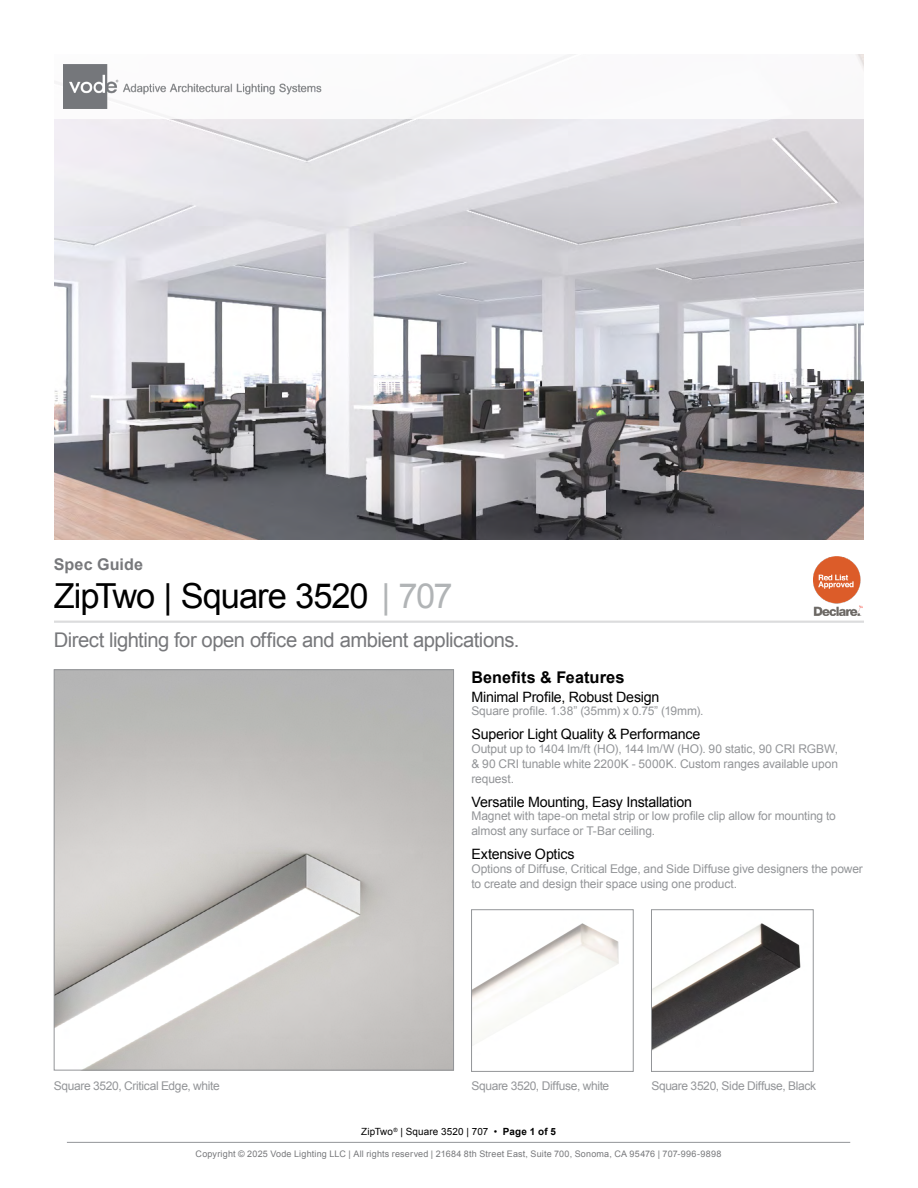
<style>
.page{position:relative;width:918px;height:1188px;background:#fff}
.page>*{position:absolute;margin:0;border:0;box-sizing:border-box;transform-origin:0 0}
.t1{font:34.5px "Arial";letter-spacing:-.03em;color:#000}
.t2{font:20.25px "Arial";letter-spacing:-.025em;color:#77787b}
.t3{font:700 16.2px "Arial";letter-spacing:.005em;color:#000}
.t4{font:700 16.2px "Arial";letter-spacing:.005em;color:#77787b}
.t5{font:14.25px "Arial";letter-spacing:-.015em;color:#000}
.t6{font:12px/15px "Arial";letter-spacing:-.01em;color:#939598}
.t7{font:12px "Arial";letter-spacing:-.03em;color:#939598}
.t8{font:9.9px "Arial";letter-spacing:.015em;color:#000}
.t9{font:9px "Arial";letter-spacing:.02em;color:#77787b}
.s1{color:#b1b4b6}
.s2{font-size:16.5px}
.s3{font-weight:700}
</style>
<div class="page">
<hr style="left:67px;top:1142px;width:783px;height:1px;background:#939598">
<hr style="left:54px;top:621px;width:810px;height:2px;background:#9d9fa2">
<img style="left:54px;top:119px;width:810px;height:421px">
<img style="left:56px;top:672px;width:396px;height:396px">
<img style="left:653px;top:923px;width:148px;height:127px">
<div style="left:651px;top:910px;width:162px;height:162px;border:1px solid #939598"></div>
<img style="left:473px;top:923px;width:146px;height:79px">
<div style="left:471px;top:910px;width:162px;height:162px;border:1px solid #939598"></div>
<img style="left:64px;top:64px;width:258px;height:44px">
<img style="left:814px;top:556px;width:48px;height:59px">
<h3 class="t4" style="left:54px;top:553px;width:91px">Spec Guide</h3>
<h1 class="t1" style="left:54px;top:574px;width:400px">ZipTwo | Square 3520 <span class="s1">| 707</span></h1>
<h2 class="t2" style="left:54px;top:626px;width:467px">Direct lighting for open office and ambient applications.</h2>
<p class="t7" style="left:54px;top:1078px;width:167px">Square 3520, Critical Edge, white</p>
<h3 class="t3" style="left:471px;top:666px;width:155px">Benefits &amp; Fea<span class="s2">tures</span></h3>
<p class="t5" style="left:471px;top:687px;width:190px">Minimal Profile, Robust Design</p>
<p class="t6" style="left:471px;top:704px;width:234px">Square profile. 1.38” (35mm) x 0.75” (19mm).</p>
<p class="t5" style="left:471px;top:725px;width:231px">Superior Light Quality &amp; Performance</p>
<p class="t6" style="left:471px;top:741px;width:368px;text-align:justify">Output up to 1404 lm/ft (HO), 144 lm/W (HO). 90 static, 90 CRI RGBW, &amp; 90 CRI tunable white 2200K - 5000K. Custom ranges available upon request.</p>
<p class="t5" style="left:471px;top:792px;width:222px">Versatile Mounting, Easy Installation</p>
<p class="t6" style="left:471px;top:809px;width:366px">Magnet with tape-on metal strip or low profile clip allow for mounting to almost any surface or T-Bar ceiling.</p>
<p class="t5" style="left:471px;top:845px;width:105px">Extensive Optics</p>
<p class="t6" style="left:471px;top:861px;width:393px">Options of Diffuse, Critical Edge, and Side Diffuse give designers the power to create and design their space using one product.</p>
<p class="t7" style="left:471px;top:1078px;width:139px">Square 3520, Diffuse, white</p>
<p class="t6" style="left:651px;top:1078px;width:166px">Square 3520, Side Diffuse, Black</p>
<p class="t8" style="left:361px;top:1125px;width:196px">ZipTwo<sup>®</sup> | Square 3520 | 707 • <span class="s3">Page 1 of 5</span></p>
<p class="t9" style="left:196px;top:1148px;width:527px">Copyright © 2025 Vode Lighting LLC | All rights reserved | 21684 8th Street East, Suite 700, Sonoma, CA 95476 | 707-996-9898</p>
</div>
